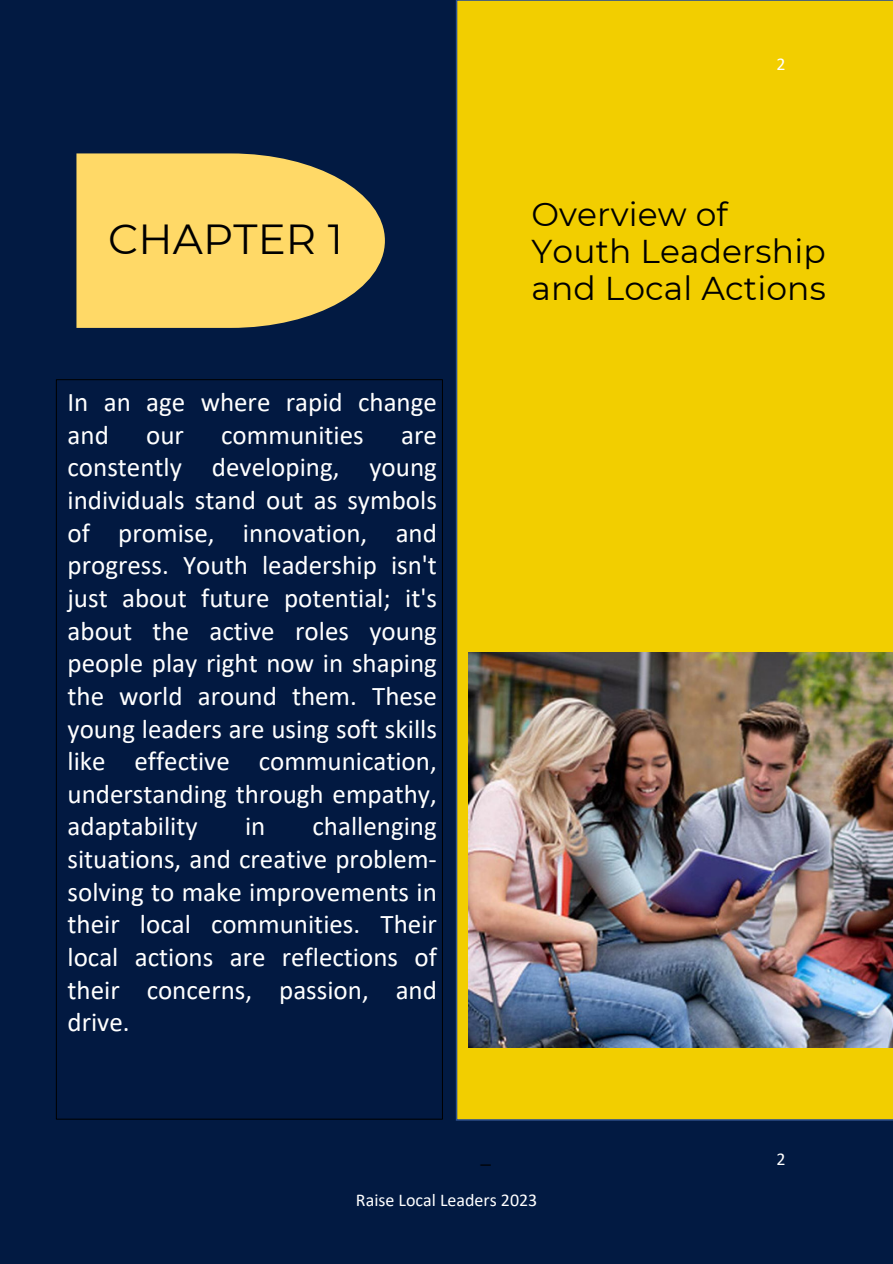
<style>
.page{position:relative;width:893px;height:1264px;background:#fff}
.page>*{position:absolute;margin:0;border:0;box-sizing:border-box;transform-origin:0 0}
.t1{font:42px "Montserrat";letter-spacing:.005em;color:#000}
.t2{font:33px/37.2px "Montserrat";letter-spacing:.005em;color:#000}
.t3{font:27px/32.7px "Calibri";color:#fff;text-align:justify}
.t4{font:18px "Calibri";color:#fff}
.t5{font:18px "Arimo";color:#000}
</style>
<div class="page">
<div style="left:0;top:0;width:892px;height:1263px;background:#021a42"></div>
<div style="left:456px;top:0;width:436px;height:1120px;background:#f2ce00"></div>
<img style="left:468px;top:652px;width:424px;height:395px">
<svg style="left:76px;top:153px;width:309px;height:175px;background:#e2c362"></svg>
<div style="left:520px;top:191px;width:328px;height:124px;background:#f2ce00"></div>
<p class="t4" style="left:776px;top:57px;width:11px">2</p>
<p class="t1" style="left:108px;top:214px;width:236px">CHAPTER 1</p>
<p class="t3" style="left:68px;top:388px;width:371px">In an age where rapid change and</p>
<p class="t3" style="left:146px;top:420px;width:39px">our</p>
<p class="t3" style="left:221px;top:420px;width:144px">communities</p>
<p class="t3" style="left:68px;top:420px;width:371px;text-indent:333px">are constently developing, young individuals stand out as symbols of promise, innovation, and progress. Youth leadership isn't just about future potential; it's about the active roles young people play right now in shaping the world around them. These young leaders are using soft skills like effective communication, understanding through empathy, adaptability</p>
<p class="t3" style="left:68px;top:812px;width:371px;text-indent:245px">challenging situations, and creative problem&shy;solving to make improvements in their local communities. Their local actions are reflections of their concerns, passion, and drive.</p>
<p class="t3" style="left:245px;top:812px;width:22px">in</p>
<p class="t2" style="left:531px;top:195px;width:296px">Overview of<br>Youth Leadership and Local Actions</p>
<p class="t5" style="left:481px;top:1145px;width:12px">_</p>
<p class="t4" style="left:776px;top:1150px;width:11px">2</p>
<p class="t4" style="left:356px;top:1192px;width:183px">Raise Local Leaders 2023</p>
</div>
